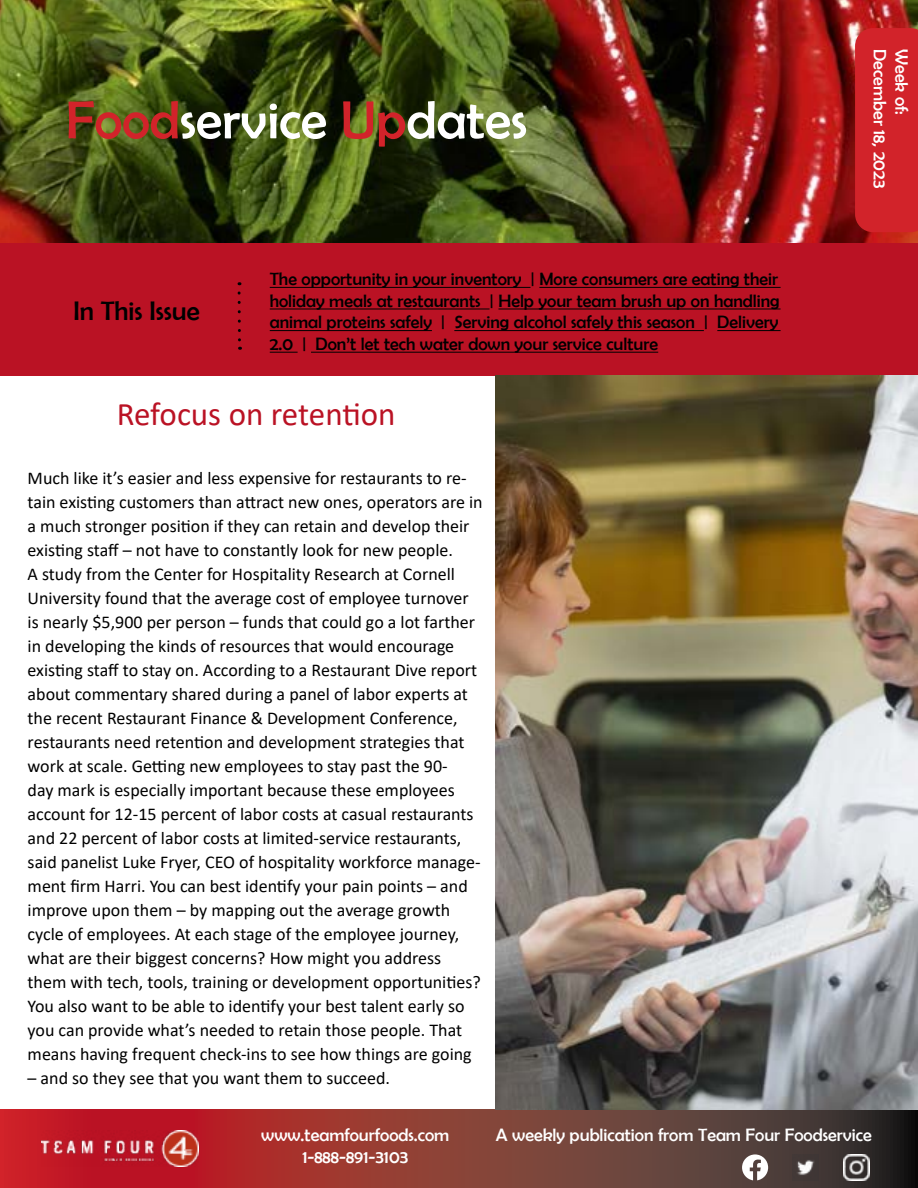
<style>
.page{position:relative;width:918px;height:1188px;background:#fff}
.page>*{position:absolute;margin:0;border:0;box-sizing:border-box;transform-origin:0 0}
.t1{font:54px "Berlin Sans FB";color:#fff}
.t2{font:33px "Calibri";letter-spacing:-.005em;color:#ba1224}
.t3{font:27px "Berlin Sans FB";color:#000}
.t4{font:18px/24px "Calibri";color:#000}
.t5{font:18px/21.6px "Berlin Sans FB";color:#000;text-align:justify}
.t6{font:18px/21.6px "Berlin Sans FB";color:#fff;text-align:center}
.s1{color:#d2232a}
</style>
<div class="page">
<img style="left:0;top:0;width:918px;height:243px">
<div style="left:0;top:243px;width:918px;height:133px;background:#ba1224"></div>
<div style="left:855px;top:28px;width:63px;height:204px;background:#d2232a"></div>
<svg style="left:0;top:1109px;width:918px;height:79px;background:#823532"></svg>
<img style="left:41px;top:1130px;width:157px;height:37px">
<img style="left:844px;top:1154px;width:26px;height:26px">
<svg style="left:742px;top:1154px;width:26px;height:26px"></svg>
<img style="left:793px;top:1154px;width:26px;height:26px">
<hr style="left:270px;top:287px;width:260px;height:1px;background:#000">
<hr style="left:539px;top:287px;width:242px;height:1px;background:#000">
<hr style="left:270px;top:309px;width:220px;height:1px;background:#000">
<hr style="left:498px;top:309px;width:283px;height:1px;background:#000">
<hr style="left:270px;top:330px;width:162px;height:1px;background:#000">
<hr style="left:454px;top:330px;width:250px;height:1px;background:#000">
<hr style="left:717px;top:330px;width:64px;height:1px;background:#000">
<svg style="left:270px;top:352px;width:28px;height:1px"></svg>
<hr style="left:311px;top:352px;width:347px;height:1px;background:#000">
<svg style="left:238px;top:293px;width:3px;height:57px"></svg>
<img style="left:496px;top:376px;width:422px;height:733px">
<h1 class="t1" style="left:66px;top:90px;width:463px"><span class="s1">Food</span>service <span class="s1">Up</span>dates</h1>
<h3 class="t3" style="left:73px;top:296px;width:128px">In This Issue</h3>
<p class="t5" style="left:270px;top:268px;width:511px">The opportunity in your inventory | More consumers are eating their holiday meals at restaurants | Help your team brush up on handling animal proteins safely | Serving alcohol safely this season | Delivery 2.0 | Don’t let tech water down your service culture</p>
<h2 class="t2" style="left:117px;top:391px;width:280px">Refocus on retention</h2>
<p class="t4" style="left:28px;top:465px;width:457px">Much like it’s easier and less expensive for restaurants to re&shy;tain existing customers than attract new ones, operators are in a much stronger position if they can retain and develop their existing staff – not have to constantly look for new people.<br>A study from the Center for Hospitality Research at Cornell University found that the average cost of employee turnover is nearly $5,900 per person – funds that could go a lot farther in developing the kinds of resources that would encourage existing staff to stay on. According to a Restaurant Dive report about commentary shared during a panel of labor experts at the recent Restaurant Finance &amp; Development Conference, restaurants need retention and development strategies that work at scale. Getting new employees to stay past the 90-<br>day mark is especially important because these employees account for 12-15 percent of labor costs at casual restaurants and 22 percent of labor costs at limited-service restaurants, said panelist Luke Fryer, CEO of hospitality workforce manage&shy;ment firm Harri. You can best identify your pain points – and improve upon them – by mapping out the average growth cycle of employees. At each stage of the employee journey, what are their biggest concerns? How might you address them with tech, tools, training or development opportunities?<br>You also want to be able to identify your best talent early so you can provide what’s needed to retain those people. That means having frequent check-ins to see how things are going</p>
<p class="t4" style="left:28px;top:1065px;width:364px">– and so they see that you want them to succeed.</p>
<p class="t6" style="left:891px;top:49px;width:141px;rotate:90deg">December 18, 2023</p>
<p class="t6" style="left:912px;top:49px;width:67px;rotate:90deg">Week of:</p>
<p class="t6" style="left:261px;top:1124px;width:190px">www.teamfourfoods.com<br>1-888-891-3103</p>
<p class="t6" style="left:496px;top:1124px;width:377px">A weekly publication from Team Four Foodservice</p>
</div>
